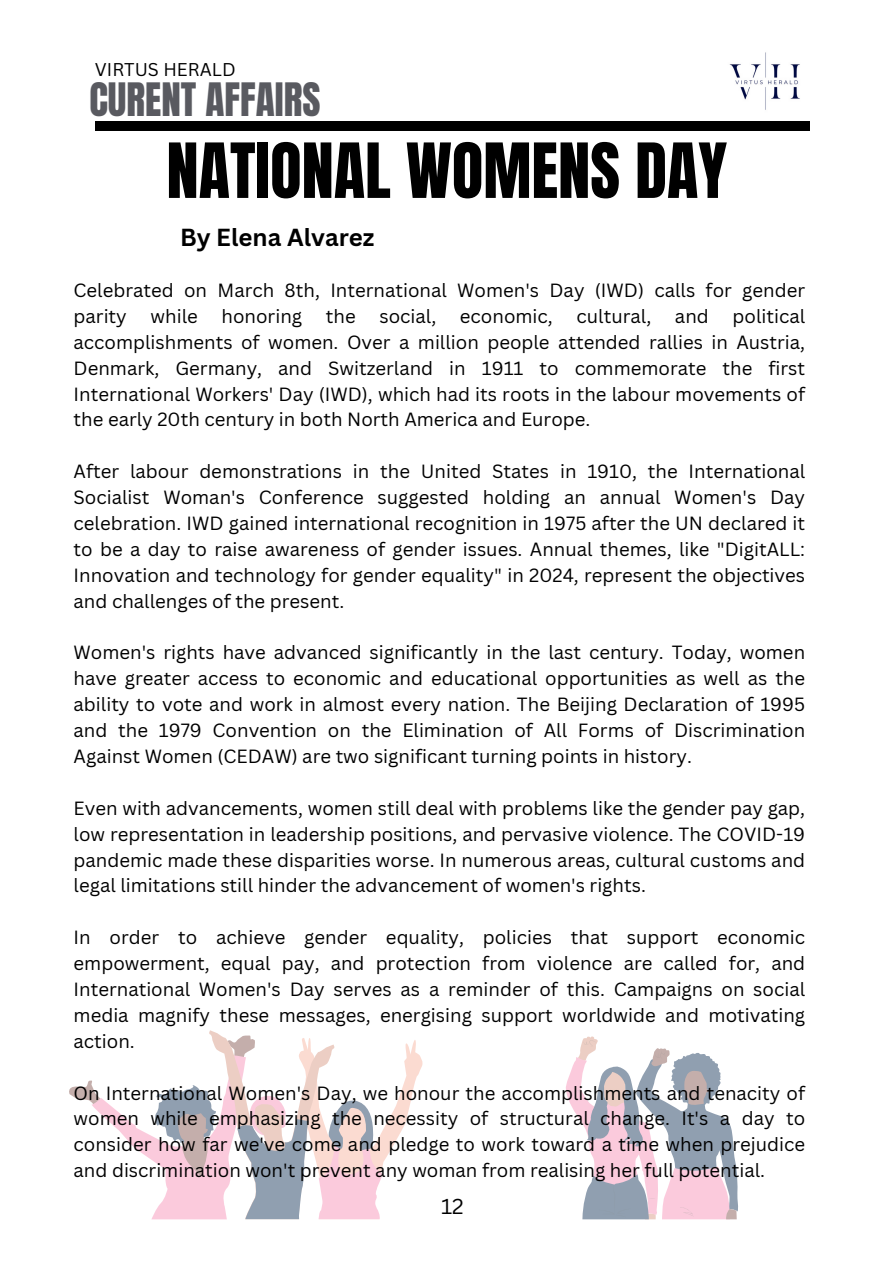
<style>
.page{position:relative;width:894px;height:1264px;background:#fff}
.page>*{position:absolute;margin:0;border:0;box-sizing:border-box;transform-origin:0 0}
.t1{font:64.5px "Anton";color:#000}
.t2{font:39.15px "Anton";color:#595a60}
.t3{font:700 24px "Canva Sans";color:#000}
.t4{font:21px "Canva Sans";color:#000}
.t5{font:18.6px/25.8px "Canva Sans";color:#000;text-align:justify}
.t6{font:18px "Canva Sans";color:#000}
</style>
<div class="page">
<div style="left:95px;top:121px;width:714px;height:10px;background:#000"></div>
<img style="left:729px;top:52px;width:71px;height:58px">
<svg style="left:69px;top:1030px;width:353px;height:189px"></svg>
<svg style="left:566px;top:1036px;width:171px;height:183px"></svg>
<p class="t6" style="left:95px;top:56px;width:142px">VIRTUS HERALD</p>
<p class="t2" style="left:89px;top:71px;width:232px">CURENT AFFAIRS</p>
<p class="t1" style="left:166px;top:124px;width:562px">NATIONAL WOMENS DAY</p>
<p class="t3" style="left:180px;top:221px;width:196px">By Elena Alvarez</p>
<h4 class="t5" style="left:74px;top:277px;width:732px">Celebrated on March 8th, International Women's Day (IWD) calls for gender parity</h4>
<h4 class="t5" style="left:74px;top:303px;width:732px;text-indent:658px">political accomplishments of women. Over a million people attended rallies in Austria, Denmark, Germany, and Switzerland in 1911 to commemorate the first International Workers' Day (IWD), which had its roots in the labour movements of the early 20th century in both North America and Europe.</h4>
<h2 class="t5" style="left:74px;top:458px;width:732px">After labour demonstrations in the United States in 1910, the International Socialist Woman's Conference suggested holding an annual Women's Day celebration. IWD gained international recognition in 1975 after the UN declared it to be a day to raise awareness of gender issues. Annual themes, like "DigitALL:<br>Innovation and technology for gender equality" in 2024, represent the objectives and challenges of the present.</h2>
<h1 class="t5" style="left:74px;top:639px;width:733px">Women's rights have advanced significantly in the last century. Today, women have greater access to economic and educational opportunities as well as the ability to vote and work in almost every nation. The Beijing Declaration of 1995 and the 1979 Convention on the Elimination of All Forms of Discrimination Against Women (CEDAW) are two significant turning points in history.</h1>
<p class="t5" style="left:74px;top:794px;width:733px">Even with advancements, women still deal with problems like the gender pay gap, low representation in leadership positions, and pervasive violence. The COVID-19 pandemic made these disparities worse. In numerous areas, cultural customs and legal limitations still hinder the advancement of women's rights.</p>
<p class="t5" style="left:74px;top:924px;width:733px">In order to achieve gender equality, policies that support economic empowerment, equal pay, and protection from violence are called for, and International Women's Day serves as a reminder of this. Campaigns on social media magnify these messages, energising support worldwide and motivating action.</p>
<p class="t5" style="left:74px;top:1079px;width:733px">On International Women's Day, we honour the accomplishments and tenacity of women while emphasizing the necessity of structural change. It's a day to consider how far we've come and pledge to work toward a time when prejudice and discrimination won't prevent any woman from realising her full potential.</p>
<h4 class="t5" style="left:150px;top:303px;width:49px">while</h4>
<h4 class="t5" style="left:221px;top:303px;width:82px">honoring</h4>
<h4 class="t5" style="left:326px;top:303px;width:31px">the</h4>
<h4 class="t5" style="left:379px;top:303px;width:58px">social,</h4>
<h4 class="t5" style="left:460px;top:303px;width:94px">economic,</h4>
<h4 class="t5" style="left:576px;top:303px;width:76px">cultural,</h4>
<h4 class="t5" style="left:674px;top:303px;width:35px">and</h4>
<p class="t4" style="left:441px;top:1191px;width:24px">12</p>
</div>
